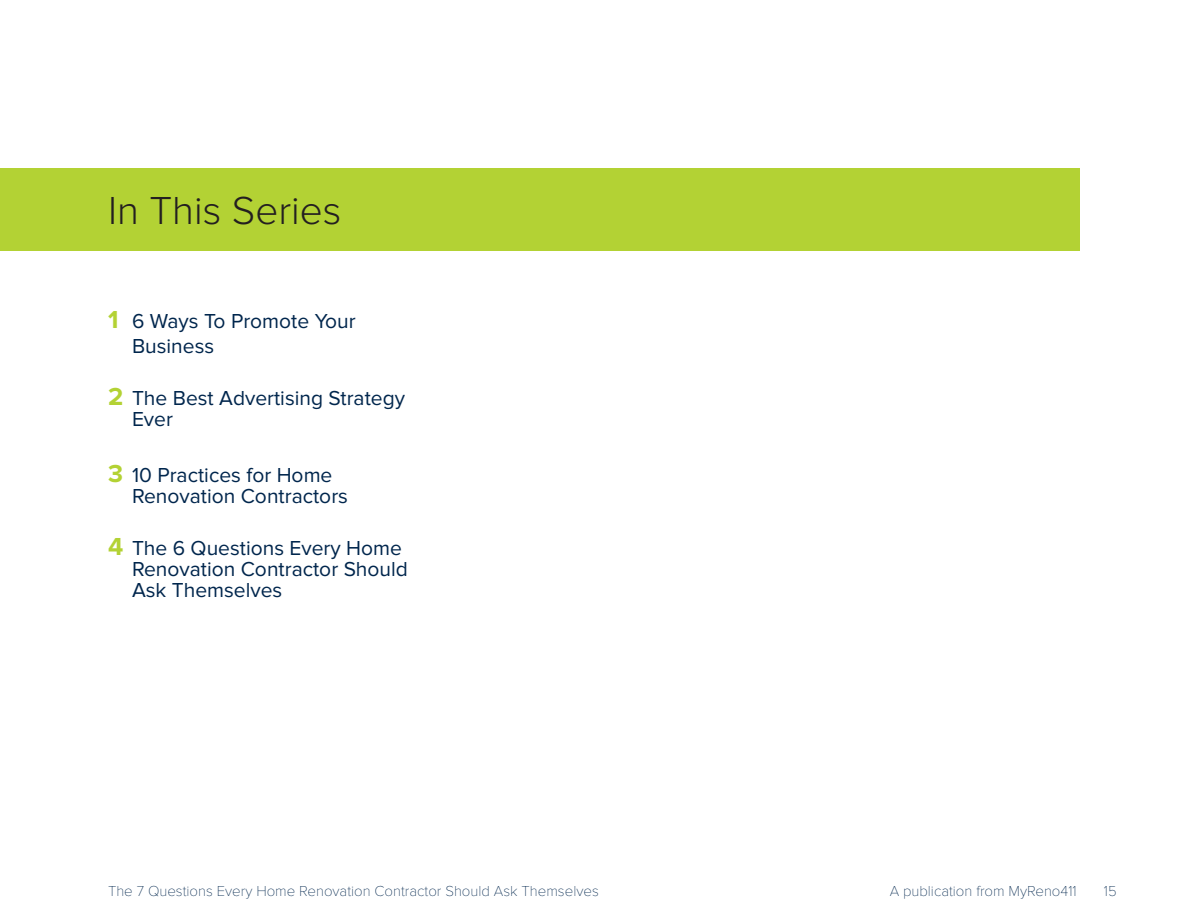
<style>
.page{position:relative;width:1188px;height:918px;background:#fff}
.page>*{position:absolute;margin:0;border:0;box-sizing:border-box;transform-origin:0 0}
.chapter_head{font:300 40.5px "Proxima Nova";color:#231f20}
.t1{font:21px/21px "Proxima Nova";color:#00264d}
.Main_title{font:100 15px "Proxima Nova T";color:#00264d}
.s1{font-weight:700;font-size:25.5px;color:#b3d234}
</style>
<div class="page">
<div style="left:0;top:168px;width:1080px;height:83px;background:#b3d234"></div>
<p class="chapter_head" style="left:108px;top:188px;width:235px">In This Series</p>
<p class="t1" style="left:132px;top:309px;width:225px;line-height:25.2px;text-indent:-24px"><span class="s1">1</span> 6 Ways To Promote Your<br>Business</p>
<p class="t1" style="left:132px;top:388px;width:275px;text-indent:-24px"><span class="s1">2</span> The Best Advertising Strategy<br>Ever</p>
<p class="t1" style="left:132px;top:465px;width:218px;text-indent:-24px"><span class="s1">3</span> 10 Practices for Home<br>Renovation Contractors</p>
<p class="t1" style="left:132px;top:538px;width:277px;text-indent:-24px"><span class="s1">4</span> The 6 Questions Every Home<br>Renovation Contractor Should<br>Ask Themselves</p>
<p class="Main_title" style="left:108px;top:882px;width:492px">The 7 Questions Every Home Renovation Contractor Should Ask Themselves</p>
<p class="Main_title" style="left:890px;top:882px;width:188px">A publication from MyReno411</p>
<p class="Main_title" style="left:1104px;top:882px;width:14px">15</p>
</div>
